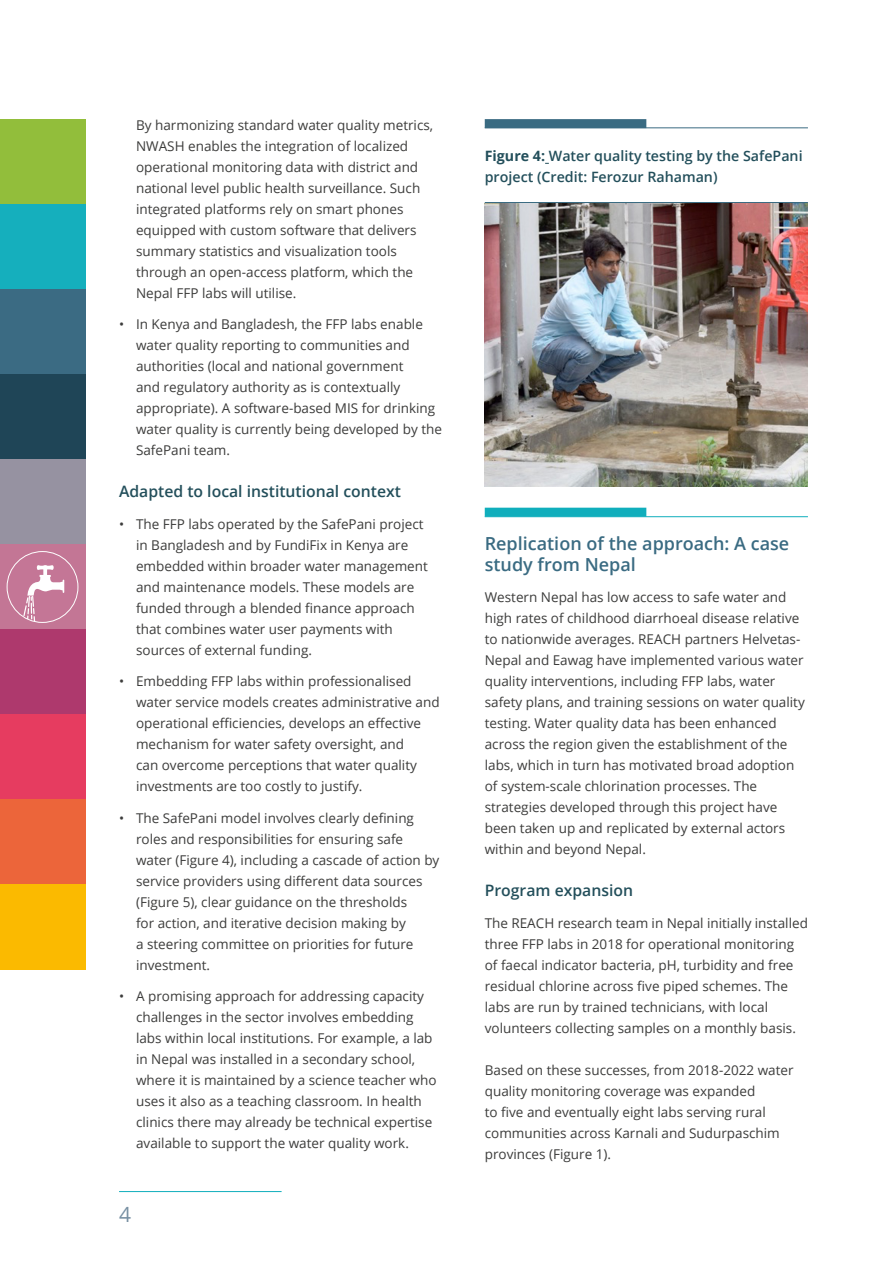
<style>
.page{position:relative;width:893px;height:1263px;background:#fff}
.page>*{position:absolute;margin:0;border:0;box-sizing:border-box;transform-origin:0 0}
.t1{font:21px "Open Sans";color:#7890a3}
.subhead{font:600 18px/21px "Open Sans";color:#3a6b82}
.subhead2{font:600 15.75px "Open Sans";color:#234f5b}
.t2{font:600 14.25px/21px "Open Sans";color:#234f5b}
.t3{font:13.5px/21px "Open Sans";color:#3c3c3b}
.s1{font-weight:700}
</style>
<div class="page">
<hr style="left:119px;top:1191px;width:163px;height:1px;background:#10aebc">
<div style="left:0;top:119px;width:85px;height:85px;background:#92be3b"></div>
<div style="left:0;top:204px;width:85px;height:85px;background:#15afbd"></div>
<div style="left:0;top:289px;width:85px;height:85px;background:#3b6b83"></div>
<div style="left:0;top:374px;width:85px;height:85px;background:#1f4557"></div>
<div style="left:0;top:459px;width:85px;height:85px;background:#9692a1"></div>
<div style="left:0;top:544px;width:85px;height:85px;background:#c37695"></div>
<div style="left:0;top:629px;width:85px;height:85px;background:#ae396d"></div>
<div style="left:0;top:714px;width:85px;height:85px;background:#e63c60"></div>
<div style="left:0;top:799px;width:85px;height:85px;background:#ec653a"></div>
<div style="left:0;top:884px;width:85px;height:85px;background:#fbba00"></div>
<div style="left:7px;top:551px;width:71px;height:72px;border:1px solid #fff;border-radius:50%"></div>
<svg style="left:21px;top:565px;width:43px;height:57px"></svg>
<hr style="left:485px;top:202px;width:323px;height:1px;background:#3a6b82">
<hr style="left:485px;top:127px;width:323px;height:1px;background:#3a6b82">
<div style="left:485px;top:119px;width:161px;height:9px;background:#3a6b82"></div>
<hr style="left:485px;top:516px;width:323px;height:1px;background:#10aebc">
<div style="left:485px;top:508px;width:161px;height:9px;background:#10aebc"></div>
<img style="left:485px;top:204px;width:323px;height:283px">
<p class="t3" style="left:136px;top:114px;width:299px">By harmonizing standard water quality metrics, NWASH enables the integration of localized operational monitoring data with district and national level public health surveillance. Such integrated platforms rely on smart phones equipped with custom software that delivers summary statistics and visualization tools through an open-access platform, which the Nepal FFP labs will utilise.</p>
<p class="t3" style="left:136px;top:313px;width:307px;text-indent:-17px">• In Kenya and Bangladesh, the FFP labs enable water quality reporting to communities and authorities (local and national government<br>and regulatory authority as is contextually appropriate). A software-based MIS for drinking water quality is currently being developed by the SafePani team.</p>
<p class="subhead2" style="left:119px;top:481px;width:283px">Adapted to local institutional context</p>
<p class="t3" style="left:136px;top:513px;width:293px;text-indent:-17px">• The FFP labs operated by the SafePani project in Bangladesh and by FundiFix in Kenya are embedded within broader water management and maintenance models. These models are funded through a blended finance approach that combines water user payments with sources of external funding.</p>
<p class="t3" style="left:136px;top:670px;width:305px;text-indent:-17px">• Embedding FFP labs within professionalised water service models creates administrative and operational efficiencies, develops an effective mechanism for water safety oversight, and<br>can overcome perceptions that water quality investments are too costly to justify.</p>
<p class="t3" style="left:136px;top:807px;width:305px;text-indent:-17px">• The SafePani model involves clearly defining roles and responsibilities for ensuring safe water (Figure 4), including a cascade of action by service providers using different data sources (Figure 5), clear guidance on the thresholds<br>for action, and iterative decision making by<br>a steering committee on priorities for future investment.</p>
<p class="t3" style="left:136px;top:985px;width:302px;text-indent:-17px">• A promising approach for addressing capacity challenges in the sector involves embedding labs within local institutions. For example, a lab in Nepal was installed in a secondary school, where it is maintained by a science teacher who uses it also as a teaching classroom. In health clinics there may already be technical expertise available to support the water quality work.</p>
<h1 class="t1" style="left:119px;top:1200px;width:14px">4</h1>
<p class="t2" style="left:485px;top:145px;width:319px"><span class="s1">Figure 4:</span> Water quality testing by the SafePani project (Credit: Ferozur Rahaman)</p>
<p class="subhead" style="left:485px;top:532px;width:306px">Replication of the approach: A case study from Nepal</p>
<p class="t3" style="left:485px;top:586px;width:322px">Western Nepal has low access to safe water and high rates of childhood diarrhoeal disease relative to nationwide averages. REACH partners Helvetas-Nepal and Eawag have implemented various water quality interventions, including FFP labs, water safety plans, and training sessions on water quality testing. Water quality data has been enhanced across the region given the establishment of the labs, which in turn has motivated broad adoption of system-scale chlorination processes. The strategies developed through this project have been taken up and replicated by external actors within and beyond Nepal.</p>
<p class="subhead2" style="left:485px;top:880px;width:150px">Program expansion</p>
<p class="t3" style="left:485px;top:912px;width:325px">The REACH research team in Nepal initially installed three FFP labs in 2018 for operational monitoring of faecal indicator bacteria, pH, turbidity and free residual chlorine across five piped schemes. The labs are run by trained technicians, with local volunteers collecting samples on a monthly basis.</p>
<p class="t3" style="left:485px;top:1059px;width:310px">Based on these successes, from 2018-2022 water quality monitoring coverage was expanded<br>to five and eventually eight labs serving rural communities across Karnali and Sudurpaschim provinces (Figure 1).</p>
</div>
